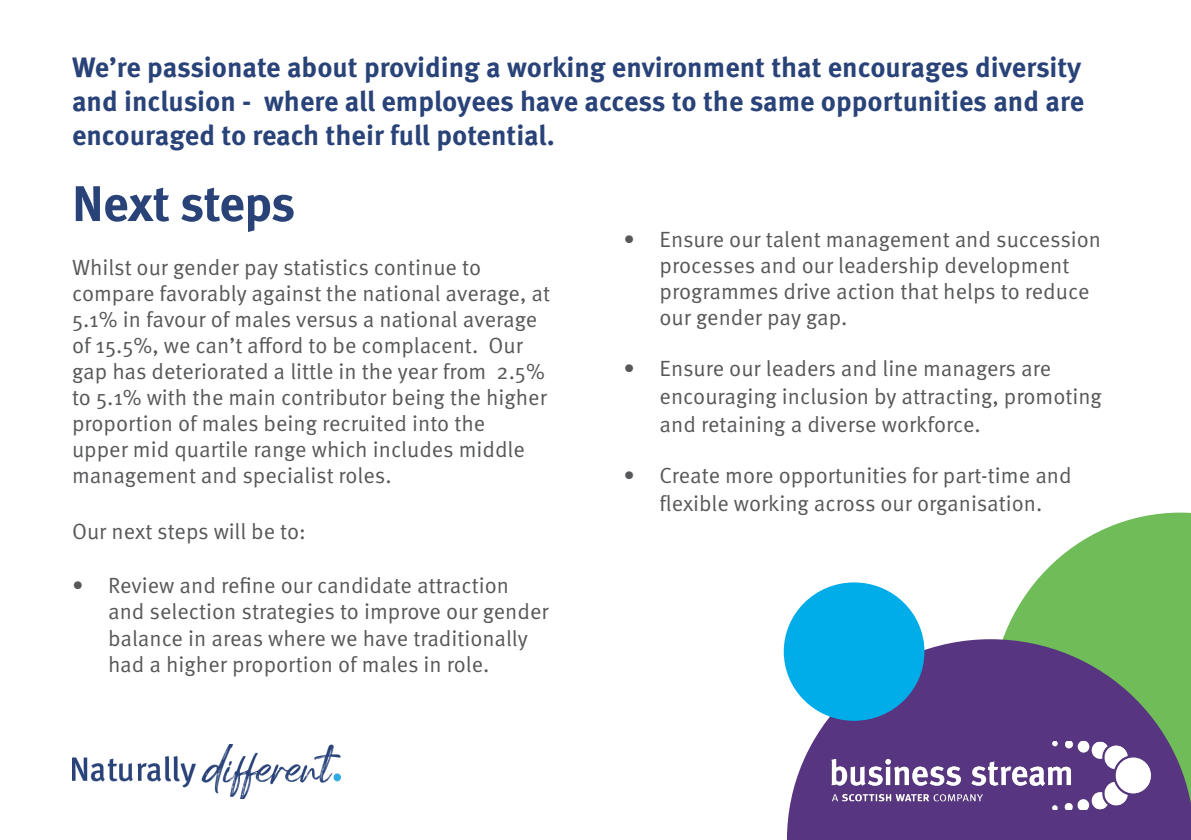
<style>
.page{position:relative;width:1191px;height:840px;background:#fff}
.page>*{position:absolute;margin:0;border:0;box-sizing:border-box;transform-origin:0 0}
.Headline{font:700 50px "Meta Pro";letter-spacing:-.02em;color:#294379}
.t1{font:700 28px/34px "Meta Pro";color:#294379;text-align:justify}
.t2{font:22px/26px "Meta Pro";color:#57585a}
</style>
<div class="page">
<svg style="left:1003px;top:512px;width:188px;height:127px;fill:#6fbc58"></svg>
<svg style="left:787px;top:639px;width:404px;height:200px;background:#645681"></svg>
<div style="left:783px;top:582px;width:141px;height:138px;background:#00ade9;border-radius:50%"></div>
<img style="left:72px;top:744px;width:268px;height:54px">
<img style="left:829px;top:741px;width:321px;height:67px">
<p class="t1" style="left:72px;top:51px;width:1013px">We’re passionate about providing a working environment that encourages diversity and inclusion - where all employees have access to the same opportunities and are encouraged to reach their full potential.</p>
<p class="Headline" style="left:72px;top:172px;width:225px">Next steps</p>
<p class="t2" style="left:72px;top:255px;width:479px">Whilst our gender pay statistics continue to compare favorably against the national average, at 5.1% in favour of males versus a national average of 15.5%, we can’t afford to be complacent. Our gap has deteriorated a little in the year from 2.5% to 5.1% with the main contributor being the higher proportion of males being recruited into the<br>upper mid quartile range which includes middle management and specialist roles.</p>
<p class="t2" style="left:72px;top:519px;width:235px">Our next steps will be to:</p>
<p class="t2" style="left:108px;top:573px;width:442px;text-indent:-36px">• Review and refine our candidate attraction and selection strategies to improve our gender balance in areas where we have traditionally had a higher proportion of males in role.</p>
<p class="t2" style="left:659px;top:227px;width:443px;text-indent:-36px">• Ensure our talent management and succession processes and our leadership development programmes drive action that helps to reduce our gender pay gap.</p>
<p class="t2" style="left:659px;top:355px;width:444px;line-height:28px;text-indent:-36px">• Ensure our leaders and line managers are encouraging inclusion by attracting, promoting and retaining a diverse workforce.</p>
<p class="t2" style="left:623px;top:461px;width:450px;line-height:28px;text-align:center">• Create more opportunities for part-time and flexible working across our organisation.</p>
</div>
